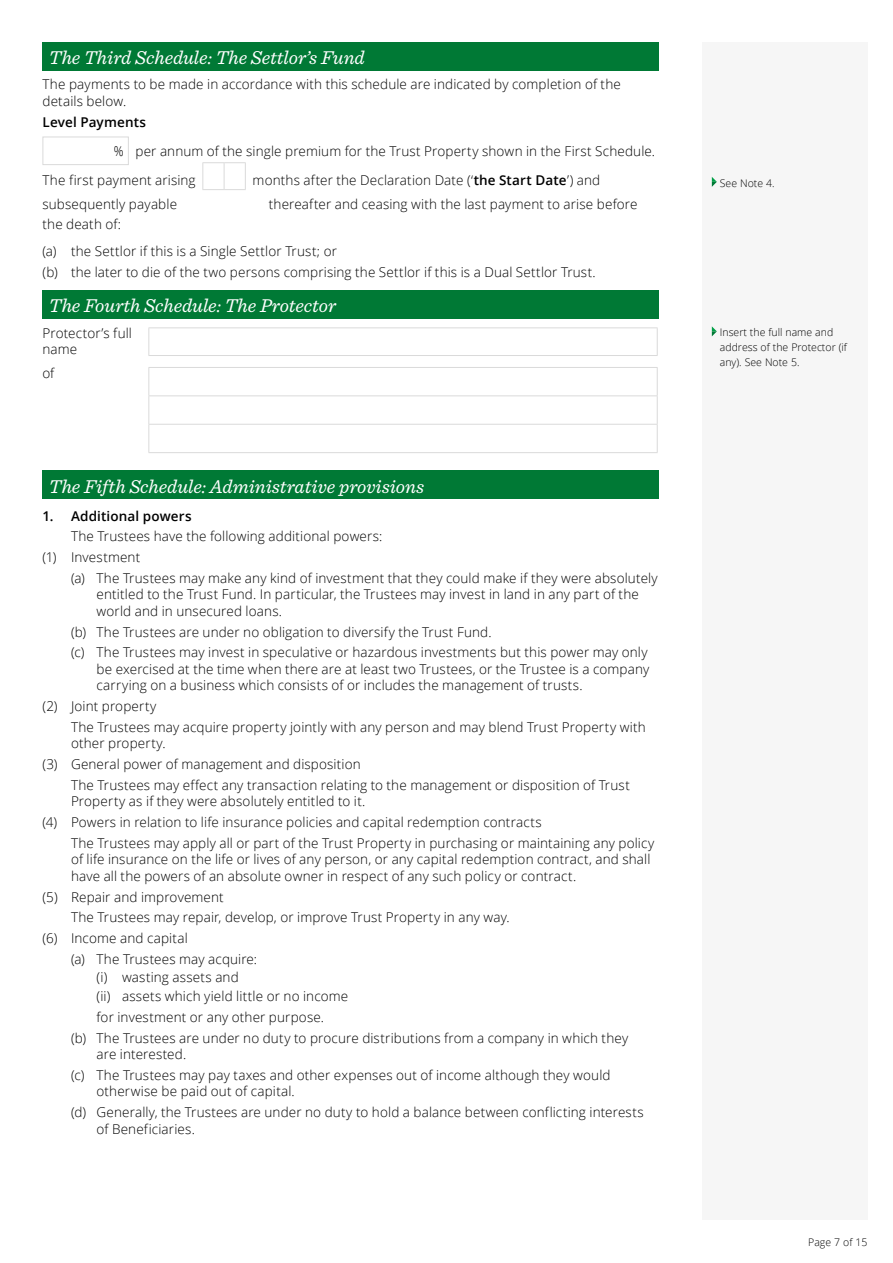
<style>
.page{position:relative;width:893px;height:1263px;background:#fff}
.page>*{position:absolute;margin:0;border:0;box-sizing:border-box;transform-origin:0 0}
.t1{font:italic 19.5px "Sentinel";color:#fff}
.t2{font:300 13.5px/20.7px "Open Sans";letter-spacing:.01em;color:#000}
.t3{font:300 13.5px/29.2px "Open Sans";letter-spacing:.01em;color:#000;scale:.9 1}
.t4{font:600 13.5px "Open Sans";letter-spacing:.01em;color:#000}
.t5{font:600 13.5px "Open Sans";letter-spacing:.01em;color:#000}
.t6{font:300 10.5px/15px "Open Sans";color:#000}
.s1{font-weight:600}
</style>
<div class="page">
<div style="left:702px;top:43px;width:165px;height:1177px;background:#f6f6f6"></div>
<div style="left:43px;top:42px;width:616px;height:29px;background:#007935"></div>
<div style="left:43px;top:290px;width:616px;height:28px;background:#007935"></div>
<div style="left:43px;top:470px;width:616px;height:29px;background:#007935"></div>
<div style="left:43px;top:137px;width:86px;height:28px;border:1px solid #dadada"></div>
<svg style="left:202px;top:162px;width:44px;height:28px"></svg>
<hr style="left:148px;top:327px;width:510px;height:1px;background:#dadada">
<svg style="left:148px;top:328px;width:1px;height:27px"></svg>
<svg style="left:657px;top:328px;width:1px;height:27px"></svg>
<hr style="left:148px;top:355px;width:510px;height:1px;background:#dadada">
<hr style="left:148px;top:367px;width:510px;height:1px;background:#dadada">
<hr style="left:148px;top:395px;width:510px;height:1px;background:#dadada">
<hr style="left:148px;top:424px;width:510px;height:1px;background:#dadada">
<svg style="left:148px;top:368px;width:1px;height:84px"></svg>
<svg style="left:657px;top:368px;width:1px;height:84px"></svg>
<hr style="left:148px;top:452px;width:510px;height:1px;background:#dadada">
<svg style="left:712px;top:177px;width:5px;height:10px"></svg>
<svg style="left:712px;top:326px;width:5px;height:10px"></svg>
<h1 class="t1" style="left:49px;top:43px;width:317px">The Third Schedule: The Settlor’s Fund</h1>
<p class="t2" style="left:43px;top:76px;width:580px;line-height:16.5px">The payments to be made in accordance with this schedule are indicated by completion of the details below.</p>
<p class="t5" style="left:43px;top:113px;width:105px">Level Payments</p>
<p class="t3" style="left:43px;top:136px;width:682px;text-indent:71px">% per annum of the single premium for the Trust Property shown in the First Schedule.<br>The first payment arising</p>
<p class="t2" style="left:253px;top:170px;width:349px">months after the Declaration Date (‘<span class="s1">the Start Date</span>’) and</p>
<p class="t2" style="left:43px;top:194px;width:136px">subsequently payable</p>
<p class="t2" style="left:269px;top:194px;width:370px">thereafter and ceasing with the last payment to arise before</p>
<p class="t2" style="left:43px;top:210px;width:296px;line-height:27.3px">the death of:<br>(a) the Settlor if this is a Single Settlor Trust; or</p>
<p class="t2" style="left:43px;top:261px;width:555px">(b) the later to die of the two persons comprising the Settlor if this is a Dual Settlor Trust.</p>
<h1 class="t1" style="left:49px;top:291px;width:289px">The Fourth Schedule: The Protector</h1>
<p class="t2" style="left:43px;top:325px;width:91px;line-height:16.2px">Protector’s full name</p>
<p class="t2" style="left:43px;top:362px;width:13px">of</p>
<h1 class="t1" style="left:49px;top:471px;width:377px">The Fifth Schedule: Administrative provisions</h1>
<p class="t4" style="left:43px;top:506px;width:151px">1. Additional powers</p>
<p class="t2" style="left:43px;top:526px;width:341px;text-indent:28px">The Trustees have the following additional powers: (1) Investment</p>
<p class="t2" style="left:97px;top:569px;width:563px;line-height:16.5px;text-indent:-26px">(a) The Trustees may make any kind of investment that they could make if they were absolutely entitled to the Trust Fund. In particular, the Trustees may invest in land in any part of the world and in unsecured loans.</p>
<p class="t2" style="left:71px;top:621px;width:578px">(b) The Trustees are under no obligation to diversify the Trust Fund.<br>(c) The Trustees may invest in speculative or hazardous investments but this power may only</p>
<p class="t2" style="left:97px;top:660px;width:554px;line-height:16.5px">be exercised at the time when there are at least two Trustees, or the Trustee is a company carrying on a business which consists of or includes the management of trusts.</p>
<p class="t2" style="left:71px;top:695px;width:576px;text-indent:-28px">(2) Joint property<br>The Trustees may acquire property jointly with any person and may blend Trust Property with</p>
<p class="t2" style="left:71px;top:733px;width:96px">other property.</p>
<p class="t2" style="left:43px;top:753px;width:320px">(3) General power of management and disposition</p>
<p class="t2" style="left:71px;top:774px;width:560px">The Trustees may effect any transaction relating to the management or disposition of Trust</p>
<p class="t2" style="left:71px;top:791px;width:296px">Property as if they were absolutely entitled to it.</p>
<p class="t2" style="left:43px;top:811px;width:501px">(4) Powers in relation to life insurance policies and capital redemption contracts</p>
<p class="t2" style="left:71px;top:832px;width:585px">The Trustees may apply all or part of the Trust Property in purchasing or maintaining any policy</p>
<p class="t2" style="left:71px;top:851px;width:581px;line-height:16.5px">of life insurance on the life or lives of any person, or any capital redemption contract, and shall have all the powers of an absolute owner in respect of any such policy or contract.</p>
<p class="t2" style="left:43px;top:886px;width:183px">(5) Repair and improvement</p>
<p class="t2" style="left:71px;top:907px;width:440px">The Trustees may repair, develop, or improve Trust Property in any way.</p>
<p class="t2" style="left:43px;top:927px;width:147px">(6) Income and capital</p>
<p class="t2" style="left:71px;top:948px;width:188px">(a) The Trustees may acquire:</p>
<p class="t2" style="left:97px;top:968px;width:253px;line-height:18.6px">(i) wasting assets and<br>(ii) assets which yield little or no income</p>
<p class="t2" style="left:71px;top:1006px;width:559px;text-indent:26px">for investment or any other purpose.<br>(b) The Trustees are under no duty to procure distributions from a company in which they</p>
<p class="t2" style="left:71px;top:1043px;width:541px;text-indent:26px">are interested.<br>(c) The Trustees may pay taxes and other expenses out of income although they would</p>
<p class="t2" style="left:71px;top:1081px;width:574px;text-indent:26px">otherwise be paid out of capital.<br>(d) Generally, the Trustees are under no duty to hold a balance between conflicting interests</p>
<p class="t2" style="left:97px;top:1118px;width:100px">of Beneficiaries.</p>
<p class="t6" style="left:720px;top:175px;width:56px">See Note 4.</p>
<p class="t6" style="left:720px;top:325px;width:129px">Insert the full name and address of the Protector (if any). See Note 5.</p>
<p class="t6" style="left:808px;top:1234px;width:61px">Page 7 of 15</p>
</div>
